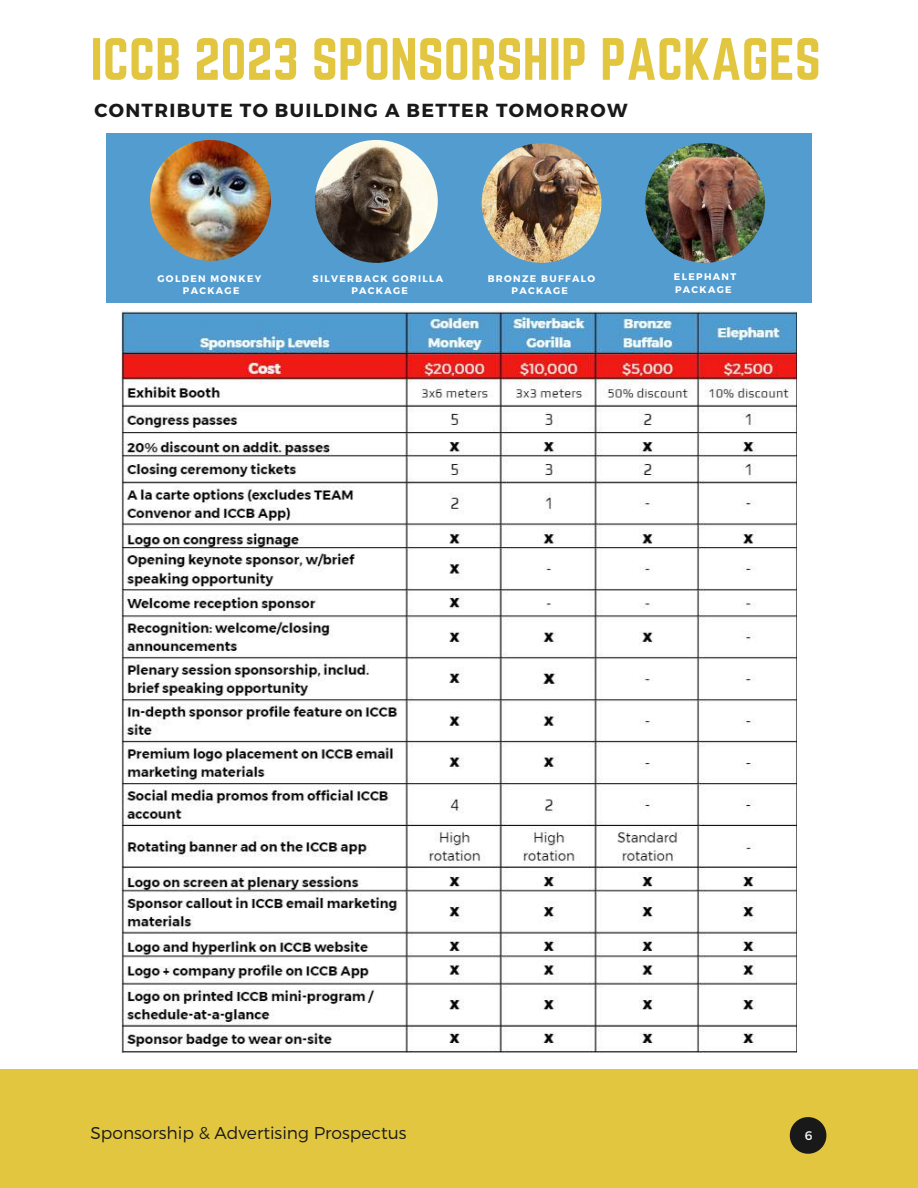
<style>
.page{position:relative;width:918px;height:1188px;background:#fff}
.page>*{position:absolute;margin:0;border:0;box-sizing:border-box;transform-origin:0 0}
.t1{font:52.2px "Norwester";color:#e2c63f}
.t2{font:700 18.9px "Montserrat";letter-spacing:.07em;color:#191919}
.t3{font:300 17.1px "Montserrat";color:#191919}
.t4{font:12.45px "Montserrat";color:#fff}
.t5{font:700 9.6px/12.8px "Montserrat";letter-spacing:.14em;color:#fff;text-align:center}
</style>
<div class="page">
<div style="left:0;top:1070px;width:918px;height:118px;background:#e2c63f"></div>
<svg style="left:790px;top:1117px;width:36px;height:37px"></svg>
<div style="left:107px;top:133px;width:705px;height:170px;background:#529cd0"></div>
<img style="left:150px;top:140px;width:121px;height:121px;border-radius:50%">
<img style="left:315px;top:140px;width:123px;height:123px;border-radius:50%">
<img style="left:482px;top:143px;width:119px;height:120px;border-radius:50%">
<img style="left:122px;top:310px;width:675px;height:743px">
<img style="left:645px;top:143px;width:120px;height:120px;border-radius:50%">
<h1 class="t1" style="left:90px;top:28px;width:732px">ICCB 2023 SPONSORSHIP PACKAGES</h1>
<h2 class="t2" style="left:94px;top:98px;width:535px">CONTRIBUTE TO BUILDING A BETTER TOMORROW</h2>
<p class="t5" style="left:158px;top:271px;width:105px">GOLDEN MONKEY<br>PACKAGE</p>
<p class="t5" style="left:313px;top:271px;width:132px">SILVERBACK GORILLA<br>PACKAGE</p>
<p class="t5" style="left:488px;top:271px;width:109px">BRONZE BUFFALO<br>PACKAGE</p>
<p class="t5" style="left:674px;top:270px;width:64px;text-align:left">ELEPHANT<br>PACKAGE</p>
<h3 class="t3" style="left:90px;top:1122px;width:318px">Sponsorship &amp; Advertising Prospectus</h3>
<p class="t4" style="left:805px;top:1127px;width:9px">6</p>
</div>
